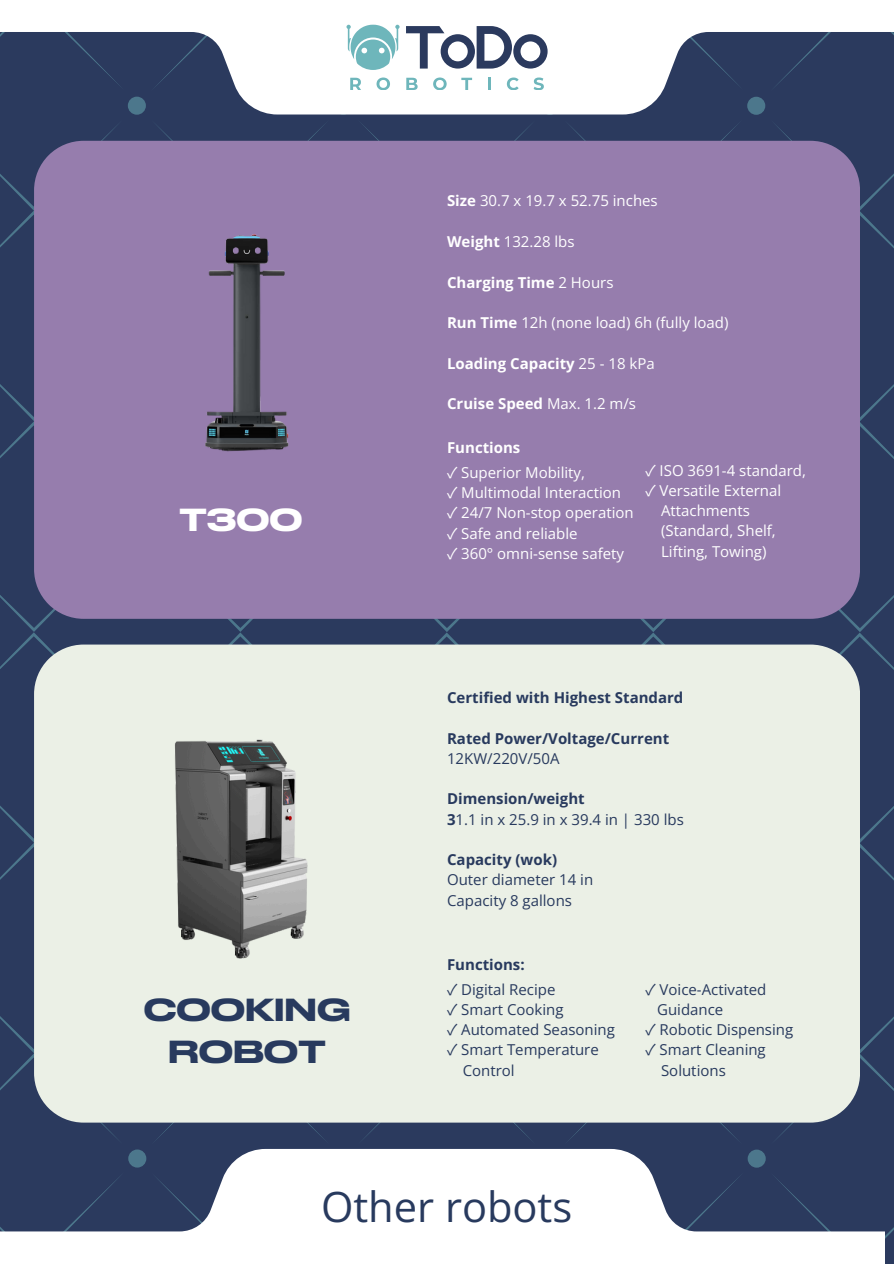
<style>
.page{position:relative;width:894px;height:1264px;background:#fff}
.page>*{position:absolute;margin:0;border:0;box-sizing:border-box;transform-origin:0 0}
.t1{font:41.7px "Open Sans";color:#283a5e}
.t2{font:500 expanded 30px/41.7px "Druk";color:#283a5e;text-align:center}
.t3{font:500 expanded 30px "Druk";color:#fff}
.t4{font:15px/20.2px "Open Sans";color:#fff}
.t5{font:15px/20.2px "Open Sans";color:#283a5e}
.t6{font:700 15px "Open Sans";color:#283a5e}
.t7{font:700 15px "Open Sans";color:#fff}
.s1{font-weight:700}
.s2{font-weight:400}
.s3{font-family:"Noto Sans CJ Ksc"}
</style>
<div class="page">
<div style="left:0;top:0;width:893px;height:1263px;background:#2b3a5e"></div>
<svg style="left:770px;top:125px;width:123px;height:177px"></svg>
<svg style="left:563px;top:124px;width:179px;height:17px"></svg>
<svg style="left:357px;top:124px;width:179px;height:17px"></svg>
<svg style="left:151px;top:124px;width:178px;height:17px"></svg>
<svg style="left:0;top:126px;width:123px;height:121px"></svg>
<svg style="left:859px;top:330px;width:34px;height:183px"></svg>
<svg style="left:0;top:384px;width:34px;height:74px"></svg>
<svg style="left:847px;top:540px;width:46px;height:184px"></svg>
<svg style="left:641px;top:619px;width:25px;height:25px"></svg>
<svg style="left:434px;top:619px;width:26px;height:25px"></svg>
<svg style="left:228px;top:619px;width:25px;height:25px"></svg>
<svg style="left:0;top:595px;width:47px;height:74px"></svg>
<svg style="left:859px;top:751px;width:34px;height:183px"></svg>
<svg style="left:0;top:806px;width:30px;height:74px"></svg>
<svg style="left:770px;top:962px;width:123px;height:175px"></svg>
<svg style="left:563px;top:1122px;width:179px;height:19px"></svg>
<svg style="left:357px;top:1122px;width:179px;height:18px"></svg>
<svg style="left:151px;top:1122px;width:179px;height:18px"></svg>
<svg style="left:0;top:1016px;width:123px;height:121px"></svg>
<svg style="left:883px;top:1228px;width:10px;height:22px"></svg>
<svg style="left:0;top:0;width:893px;height:114px;fill:#fff"></svg>
<svg style="left:346px;top:12px;width:201px;height:79px;background:#c8d4db"></svg>
<svg style="left:0;top:1148px;width:883px;height:115px;fill:#fff"></svg>
<div style="left:34px;top:141px;width:825px;height:478px;background:#967dad"></div>
<div style="left:34px;top:644px;width:825px;height:478px;background:#ebf0e6"></div>
<img style="left:30px;top:723px;width:434px;height:244px">
<img style="left:142px;top:223px;width:218px;height:238px">
<p class="t3" style="left:179px;top:501px;width:125px">T300</p>
<p class="t2" style="left:144px;top:989px;width:208px">COOKING<br>ROBOT</p>
<p class="t4" style="left:447px;top:190px;width:212px"><span class="s1">Size</span> 30.7 x 19.7 x 52.75 inches</p>
<p class="t4" style="left:447px;top:231px;width:129px"><span class="s1">Weight</span> 132.28 lbs</p>
<p class="t7" style="left:447px;top:271px;width:168px">Charging Time <span class="s2">2 Hours</span></p>
<p class="t4" style="left:447px;top:312px;width:283px"><span class="s1">Run Time</span> 12h (none load) 6h (fully load)</p>
<p class="t7" style="left:447px;top:352px;width:209px">Loading Capacity <span class="s2">25 - 18 kPa</span></p>
<p class="t7" style="left:447px;top:393px;width:190px">Cruise Speed <span class="s2">Max. 1.2 m/s</span></p>
<p class="t7" style="left:447px;top:437px;width:75px">Functions</p>
<p class="t4" style="left:447px;top:462px;width:139px"><span class="s3">✓</span> Superior Mobility,</p>
<p class="t4" style="left:447px;top:482px;width:175px"><span class="s3">✓</span> Multimodal Interaction</p>
<p class="t4" style="left:447px;top:502px;width:188px"><span class="s3">✓</span> 24/7 Non-stop operation</p>
<p class="t4" style="left:447px;top:522px;width:132px"><span class="s3">✓</span> Safe and reliable</p>
<p class="t4" style="left:447px;top:543px;width:178px"><span class="s3">✓</span> 360° omni-sense safety</p>
<p class="t4" style="left:645px;top:459px;width:162px"><span class="s3">✓</span> ISO 3691-4 standard,</p>
<p class="t4" style="left:661px;top:480px;width:122px;text-indent:-16px"><span class="s3">✓</span> Versatile External<br>Attachments (Standard, Shelf,<br>Lifting, Towing)</p>
<p class="t6" style="left:447px;top:687px;width:238px">Certified with Highest Standard</p>
<p class="t6" style="left:447px;top:727px;width:224px">Rated Power/Voltage/Current</p>
<p class="t5" style="left:447px;top:747px;width:114px">12KW/220V/50A</p>
<p class="t5" style="left:447px;top:788px;width:238px"><span class="s1">Dimension/weight<br>3</span>1.1 in x 25.9 in x 39.4 in | 330 lbs</p>
<p class="t6" style="left:447px;top:849px;width:111px">Capacity (wok)</p>
<p class="t5" style="left:447px;top:869px;width:148px">Outer diameter 14 in<br>Capacity 8 gallons</p>
<p class="t6" style="left:447px;top:953px;width:79px">Functions:</p>
<p class="t5" style="left:447px;top:978px;width:110px"><span class="s3">✓</span> Digital Recipe</p>
<p class="t5" style="left:447px;top:998px;width:118px"><span class="s3">✓</span> Smart Cooking</p>
<p class="t5" style="left:447px;top:1019px;width:169px"><span class="s3">✓</span> Automated Seasoning</p>
<p class="t5" style="left:462px;top:1039px;width:138px;text-indent:-16px"><span class="s3">✓</span> Smart Temperature<br>Control</p>
<p class="t5" style="left:657px;top:978px;width:111px;text-indent:-12px"><span class="s3">✓</span> Voice-Activated<br>Guidance</p>
<p class="t5" style="left:645px;top:1019px;width:149px"><span class="s3">✓</span> Robotic Dispensing</p>
<p class="t5" style="left:661px;top:1039px;width:106px;text-indent:-16px"><span class="s3">✓</span> Smart Cleaning<br>Solutions</p>
<p class="t1" style="left:321px;top:1177px;width:252px">Other robots</p>
</div>
